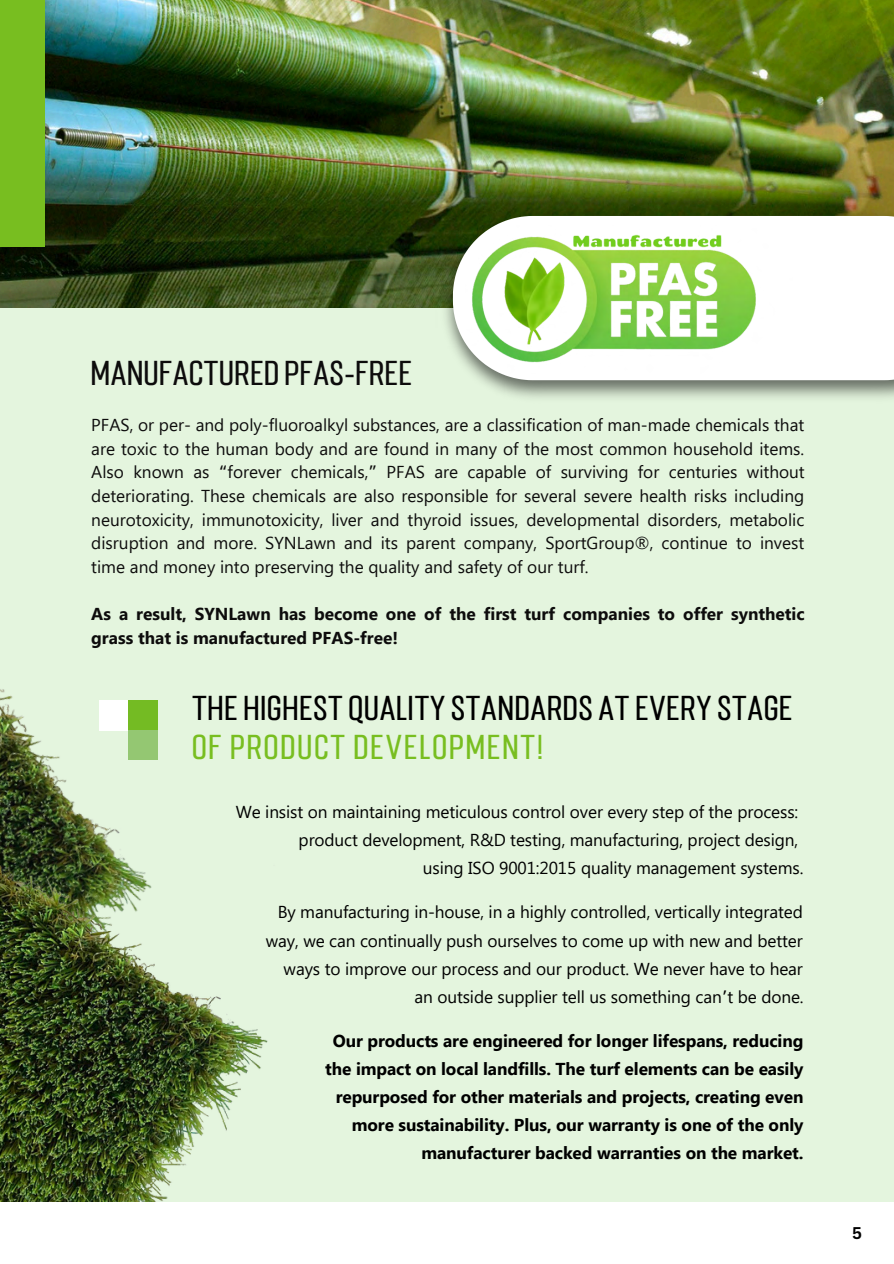
<style>
.page{position:relative;width:894px;height:1264px;background:#fff}
.page>*{position:absolute;margin:0;border:0;box-sizing:border-box;transform-origin:0 0}
.t1{font:28.8px/39.3px "Mostin";letter-spacing:.005em;color:#000}
.t2{font:28.8px "Mostin";color:#0d0c0c}
.t3{font:17.25px/23.5px "Segoe UI";color:#0d0c0c;text-align:justify}
.t4{font:17.25px/28.2px "Segoe UI";letter-spacing:-.005em;color:#000;text-align:right}
.t5{font:700 17.25px/28px "Segoe UI";letter-spacing:-.005em;color:#000;text-align:right}
.t6{font:700 17.25px/23.7px "Segoe UI";color:#0d0c0c}
.t7{font:700 16.5px "Canva Sans";color:#000}
.s1{font-family:"Noto Sans Gurmukhi"}
.s2{color:#78be20}
</style>
<div class="page">
<div style="left:0;top:0;width:893px;height:1263px;background:#e4f5de"></div>
<img style="left:0;top:0;width:893px;height:307px">
<img style="left:435px;top:206px;width:458px;height:192px">
<div style="left:453px;top:216px;width:440px;height:164px;background:#fff"></div>
<img style="left:435px;top:225px;width:357px;height:148px">
<img style="left:0;top:689px;width:158px;height:161px">
<div style="left:99px;top:700px;width:29px;height:30px;background:#fff"></div>
<div style="left:128px;top:700px;width:30px;height:30px;background:#74bb23"></div>
<div style="left:128px;top:730px;width:30px;height:29px;background:#94c772"></div>
<div style="left:0;top:1202px;width:893px;height:61px;background:#fff"></div>
<div style="left:0;top:0;width:44px;height:247px;background:#78be20"></div>
<img style="left:0;top:850px;width:268px;height:351px">
<p class="t2" style="left:90px;top:360px;width:323px">MANUFACTURED PFAS-FREE</p>
<p class="t3" style="left:91px;top:412px;width:714px">PFAS, or per- and poly-fluoroalkyl substances, are a classification of man-made chemicals that are toxic to the human body and are found in many of the most common household items.<br>Also known as <span class="s1">“</span>forever chemicals,<span class="s1">”</span> PFAS are capable of surviving for centuries without deteriorating. These chemicals are also responsible for several severe health risks including neurotoxicity, immunotoxicity, liver and thyroid issues, developmental disorders, metabolic disruption and more. SYNLawn and its parent company, SportGroup®, continue to invest time and money into preserving the quality and safety of our turf.</p>
<p class="t6" style="left:91px;top:601px;width:714px">As a result, SYNLawn has become one of the first turf companies to offer synthetic grass that is manufactured PFAS-free!</p>
<p class="t1" style="left:192px;top:689px;width:602px">THE HIGHEST QUALITY STANDARDS AT EVERY STAGE<br><span class="s2">OF PRODUCT DEVELOPMENT!</span></p>
<h1 class="t4" style="left:236px;top:797px;width:564px">We insist on maintaining meticulous control over every step of the process:</h1>
<p class="t4" style="left:298px;top:825px;width:501px">product development, R&amp;D testing, manufacturing, project design,</p>
<p class="t4" style="left:423px;top:853px;width:382px">using ISO 9001:2015 quality management systems.</p>
<h1 class="t4" style="left:266px;top:897px;width:539px">By manufacturing in-house, in a highly controlled, vertically integrated way, we can continually push ourselves to come up with new and better ways to improve our process and our product. We never have to hear an outside supplier tell us something can<span class="s1">’</span>t be done.</h1>
<p class="t5" style="left:325px;top:1025px;width:479px">Our products are engineered for longer lifespans, reducing the impact on local landfills. The turf elements can be easily repurposed for other materials and projects, creating even more sustainability. Plus, our warranty is one of the only manufacturer backed warranties on the market.</p>
<p class="t7" style="left:852px;top:1221px;width:11px">5</p>
</div>
